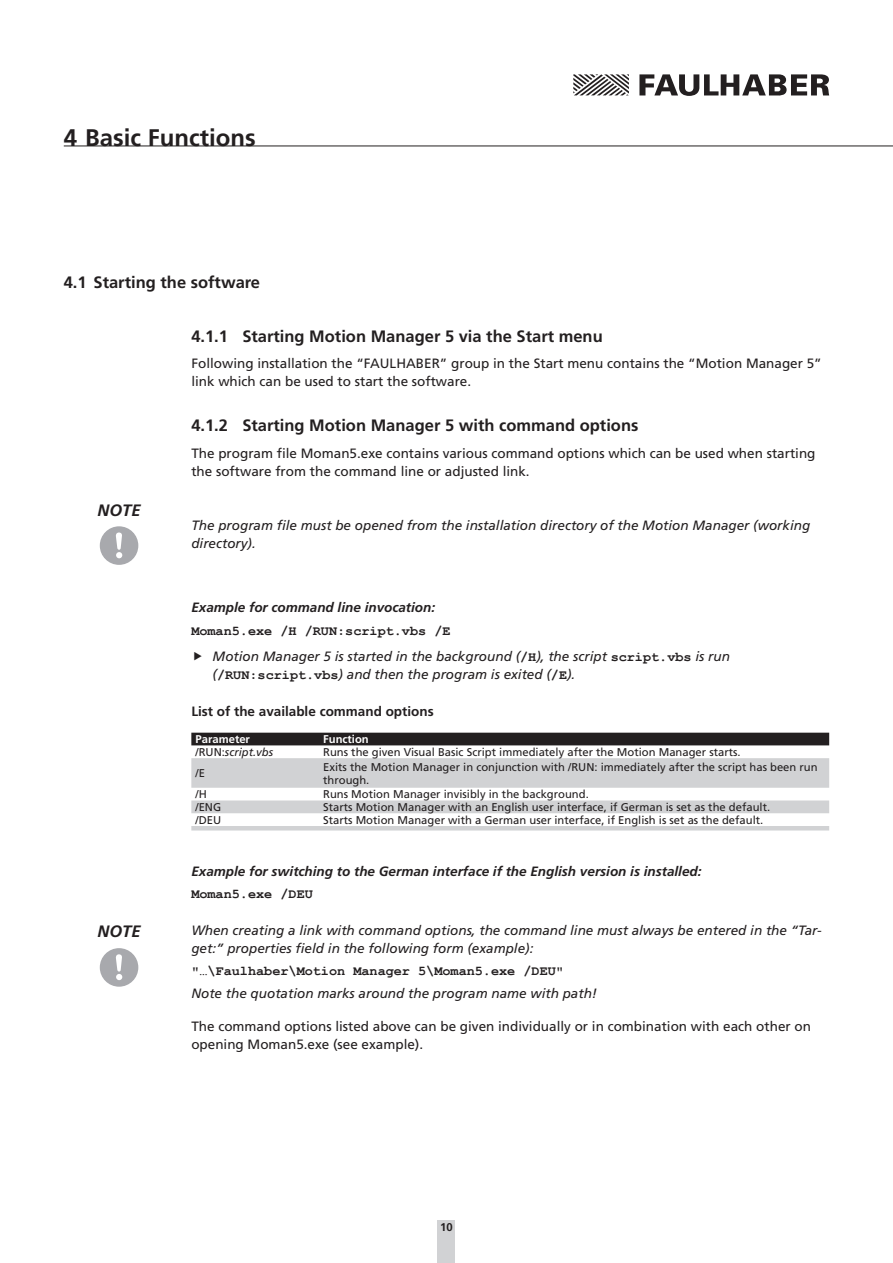
<style>
.page{position:relative;width:893px;height:1263px;background:#fff}
.page>*{position:absolute;margin:0;border:0;box-sizing:border-box;transform-origin:0 0}
.t1{font:700 24px "Frutiger";color:#231f20}
.t2{font:700 16.5px "Frutiger";color:#231f20}
.t3{font:italic 700 16.5px "Frutiger";color:#231f20}
.t4{font:italic 13.5px/18px "Frutiger";color:#231f20}
.t5{font:13.5px/18px "Frutiger";color:#231f20}
.t6{font:italic 700 13.5px "Frutiger";color:#231f20}
.t7{font:700 13.5px "Courier New";color:#231f20}
.t8{font:700 13.5px "Frutiger";color:#231f20}
.t9{font:11.25px/12.8px "Frutiger";color:#231f20}
.t10{font:700 11.25px "Frutiger";color:#fff}
.t11{font:italic 11.25px "Frutiger";color:#231f20}
.t12{font:700 11.25px "Frutiger";color:#231f20}
.s1{font-family:"Courier New";font-weight:700;font-style:normal}
.s2{font-style:normal}
</style>
<div class="page">
<div style="left:438px;top:1220px;width:17px;height:43px;background:#d1d2d4"></div>
<svg style="left:573px;top:74px;width:56px;height:21px"></svg>
<svg style="left:639px;top:74px;width:190px;height:22px"></svg>
<hr style="left:64px;top:146px;width:829px;height:1px;background:#231f20">
<svg style="left:100px;top:526px;width:38px;height:39px"></svg>
<div style="left:101px;top:527px;width:36px;height:37px;background:#a8a9ad;border-radius:50%"></div>
<svg style="left:116px;top:532px;width:6px;height:26px"></svg>
<div style="left:191px;top:733px;width:638px;height:12px;background:#231f20"></div>
<svg style="left:191px;top:758px;width:638px;height:72px;fill:#d1d2d4"></svg>
<svg style="left:100px;top:948px;width:38px;height:39px"></svg>
<div style="left:101px;top:949px;width:36px;height:37px;background:#a8a9ad;border-radius:50%"></div>
<svg style="left:116px;top:954px;width:6px;height:26px"></svg>
<h1 class="t1" style="left:64px;top:123px;width:193px">4 Basic Functions</h1>
<p class="t2" style="left:64px;top:273px;width:198px">4.1 Starting the software</p>
<p class="t2" style="left:191px;top:326px;width:413px">4.1.1 Starting Motion Manager 5 via the Start menu</p>
<p class="t5" style="left:191px;top:355px;width:632px">Following installation the “FAULHABER” group in the Start menu contains the “Motion Manager 5” link which can be used to start the software.</p>
<p class="t2" style="left:191px;top:416px;width:449px">4.1.2 Starting Motion Manager 5 with command options</p>
<p class="t5" style="left:191px;top:444px;width:626px">The program file Moman5.exe contains various command options which can be used when starting the software from the command line or adjusted link.</p>
<p class="t3" style="left:98px;top:500px;width:45px">NOTE</p>
<p class="t4" style="left:191px;top:516px;width:620px">The program file must be opened from the installation directory of the Motion Manager (working directory).</p>
<p class="t6" style="left:191px;top:600px;width:245px">Example for command line invocation:</p>
<p class="t7" style="left:191px;top:622px;width:261px">Moman5.exe /H /RUN:script.vbs /E</p>
<p class="t4" style="left:213px;top:647px;width:519px">Motion Manager 5 is started in the background (<span class="s1">/H</span>), the script <span class="s1">script.vbs</span> is run (<span class="s1">/RUN:script.vbs</span>) and then the program is exited (<span class="s1">/E</span>).</p>
<p class="t8" style="left:191px;top:703px;width:244px">List of the available command options</p>
<p class="t10" style="left:196px;top:733px;width:56px">Parameter</p>
<p class="t10" style="left:323px;top:733px;width:47px">Function</p>
<p class="t11" style="left:196px;top:745px;width:79px"><span class="s2">/RUN:</span>script.vbs</p>
<p class="t9" style="left:323px;top:746px;width:419px">Runs the given Visual Basic Script immediately after the Motion Manager starts.</p>
<p class="t9" style="left:196px;top:767px;width:11px">/E</p>
<p class="t9" style="left:323px;top:760px;width:496px">Exits the Motion Manager in conjunction with /RUN: immediately after the script has been run through.</p>
<p class="t9" style="left:196px;top:788px;width:13px">/H</p>
<p class="t9" style="left:323px;top:788px;width:267px">Runs Motion Manager invisibly in the background.</p>
<p class="t9" style="left:196px;top:801px;width:27px">/ENG</p>
<p class="t9" style="left:323px;top:801px;width:449px">Starts Motion Manager with an English user interface, if German is set as the default.</p>
<p class="t9" style="left:196px;top:814px;width:27px">/DEU</p>
<p class="t9" style="left:323px;top:814px;width:442px">Starts Motion Manager with a German user interface, if English is set as the default.</p>
<p class="t6" style="left:191px;top:863px;width:512px">Example for switching to the German interface if the English version is installed:</p>
<p class="t7" style="left:191px;top:885px;width:123px">Moman5.exe /DEU</p>
<p class="t3" style="left:98px;top:922px;width:45px">NOTE</p>
<p class="t4" style="left:191px;top:921px;width:632px">When creating a link with command options, the command line must always be entered in the “Tar&shy;get:” properties field in the following form (example):</p>
<p class="t7" style="left:191px;top:963px;width:374px">"…\Faulhaber\Motion Manager 5\Moman5.exe /DEU"</p>
<p class="t4" style="left:191px;top:984px;width:407px">Note the quotation marks around the program name with path!</p>
<p class="t5" style="left:191px;top:1017px;width:621px">The command options listed above can be given individually or in combination with each other on opening Moman5.exe (see example).</p>
<p class="t12" style="left:440px;top:1220px;width:14px">10</p>
</div>
